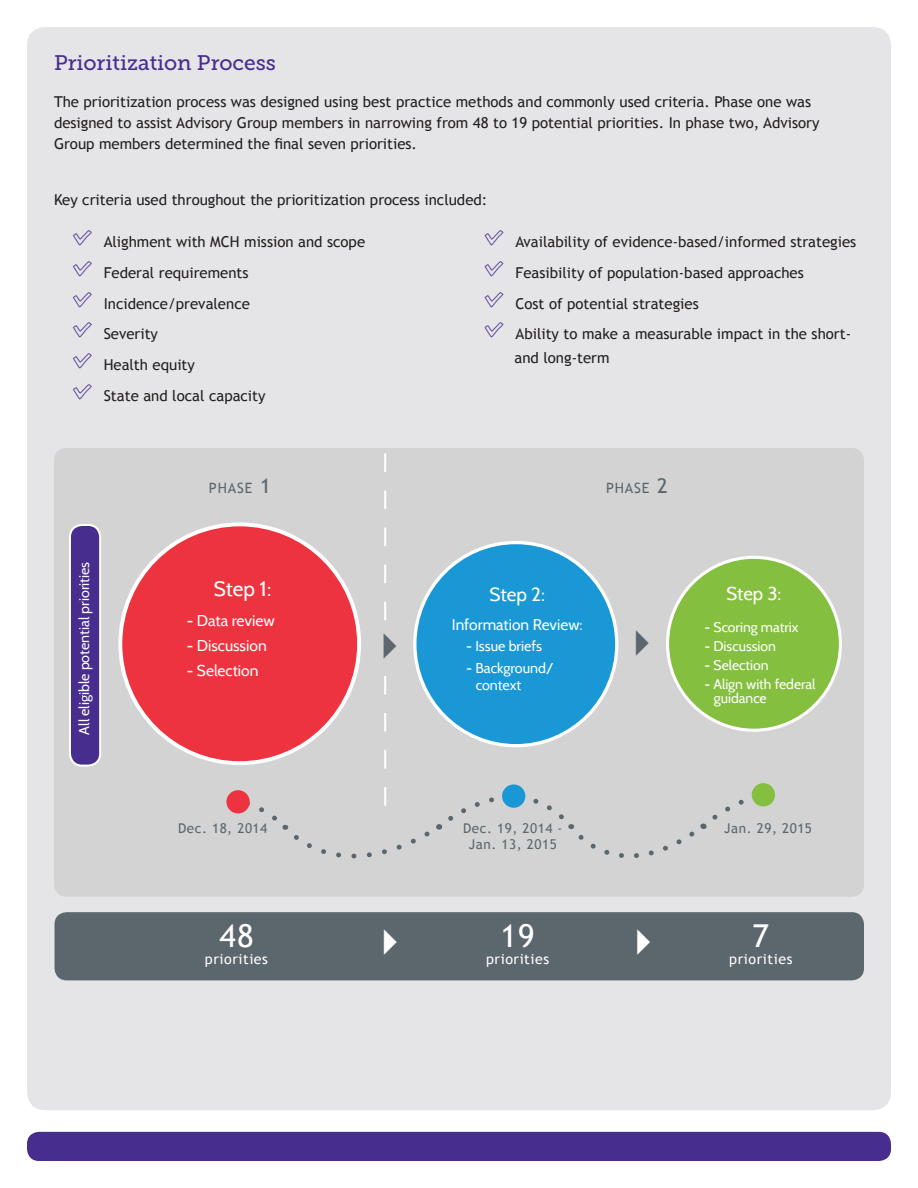
<style>
.page{position:relative;width:918px;height:1188px;background:#fff}
.page>*{position:absolute;margin:0;border:0;box-sizing:border-box;transform-origin:0 0}
.t1{font:31.5px "Trebuchet MS";color:#fff}
.t2{font:21px "Museo Slab 500";color:#472d8e}
.t3{font:20.85px "Cabin";color:#fff}
.t4{font:19.05px "Cabin";color:#fff}
.t5{font:18.6px "Cabin";color:#fff}
.t6{font:15.6px "Cabin";color:#fff}
.t7{font:15.45px "Cabin";color:#fff}
.t8{font:15px/21px "Trebuchet MS";color:#231f20}
.t9{font:14.25px/17.1px "Cabin";color:#fff}
.t10{font:14.25px "Trebuchet MS";letter-spacing:.04em;color:#fff}
.t11{font:14.25px "Trebuchet MS";letter-spacing:.055em;color:#5c666d}
.t12{font:13.95px "Cabin";color:#fff}
.t13{font:13.5px/16.2px "Trebuchet MS";letter-spacing:.04em;color:#5c666d;text-align:center}
.s1{font-size:20.4px}
</style>
<div class="page">
<div style="left:27px;top:27px;width:864px;height:1083px;background:#e5e5e7;border-radius:18px"></div>
<div style="left:27px;top:1132px;width:864px;height:29px;background:#472d8e;border-radius:12px"></div>
<div style="left:54px;top:448px;width:810px;height:449px;background:#d2d3d2;border-radius:12px"></div>
<div style="left:70px;top:525px;width:30px;height:241px;background:#472d8e;border-radius:12px"></div>
<div style="left:69px;top:524px;width:32px;height:243px;border:2px solid #fff;border-radius:12px"></div>
<div style="left:55px;top:912px;width:809px;height:68px;background:#5c666d;border-radius:12px"></div>
<svg style="left:131px;top:453px;width:711px;height:406px"></svg>
<p class="t2" style="left:54px;top:51px;width:224px">Prioritization Process</p>
<p class="t8" style="left:54px;top:92px;width:767px">The prioritization process was designed using best practice methods and commonly used criteria. Phase one was designed to assist Advisory Group members in narrowing from 48 to 19 potential priorities. In phase two, Advisory<br>Group members determined the final seven priorities.</p>
<p class="t8" style="left:54px;top:189px;width:435px">Key criteria used throughout the prioritization process included:</p>
<p class="t8" style="left:104px;top:232px;width:263px">Alighment with MCH mission and scope</p>
<p class="t8" style="left:104px;top:262px;width:146px">Federal requirements</p>
<p class="t8" style="left:104px;top:293px;width:148px">Incidence/prevalence</p>
<p class="t8" style="left:104px;top:324px;width:56px">Severity</p>
<p class="t8" style="left:104px;top:355px;width:93px">Health equity</p>
<p class="t8" style="left:104px;top:385px;width:163px">State and local capacity</p>
<p class="t8" style="left:516px;top:232px;width:342px">Availability of evidence-based/informed strategies</p>
<p class="t8" style="left:516px;top:262px;width:290px">Feasibility of population-based approaches</p>
<p class="t8" style="left:516px;top:293px;width:185px">Cost of potential strategies</p>
<p class="t8" style="left:515px;top:322px;width:338px;line-height:24px">Ability to make a measurable impact in the short&shy;and long-term</p>
<p class="t9" style="left:75px;top:735px;width:174px;rotate:-90deg">All eligible potential priorities</p>
<p class="t11" style="left:209px;top:480px;width:63px">PHASE <span class="s1">1</span></p>
<p class="t11" style="left:606px;top:480px;width:63px">PHASE <span class="s1">2</span></p>
<p class="t3" style="left:214px;top:576px;width:59px">Step 1:</p>
<p class="t6" style="left:187px;top:611px;width:90px">- Data review</p>
<p class="t6" style="left:187px;top:636px;width:82px">- Discussion</p>
<p class="t6" style="left:187px;top:661px;width:73px">- Selection</p>
<p class="t4" style="left:490px;top:583px;width:57px">Step 2:</p>
<p class="t7" style="left:452px;top:615px;width:132px">Information Review:</p>
<p class="t9" style="left:466px;top:637px;width:78px">- Issue briefs</p>
<p class="t9" style="left:476px;top:660px;width:79px;text-indent:-10px">- Background/ context</p>
<p class="t5" style="left:727px;top:582px;width:56px">Step 3:</p>
<p class="t12" style="left:705px;top:618px;width:96px">- Scoring matrix</p>
<p class="t12" style="left:705px;top:638px;width:73px">- Discussion</p>
<p class="t12" style="left:705px;top:657px;width:66px">- Selection</p>
<p class="t12" style="left:705px;top:676px;width:113px">- Align with federal</p>
<p class="t12" style="left:714px;top:690px;width:54px">guidance</p>
<p class="t13" style="left:178px;top:820px;width:91px">Dec. 18, 2014</p>
<p class="t13" style="left:463px;top:820px;width:101px">Dec. 19, 2014 -<br>Jan. 13, 2015</p>
<p class="t13" style="left:724px;top:820px;width:89px">Jan. 29, 2015</p>
<p class="t1" style="left:219px;top:917px;width:36px">48</p>
<p class="t10" style="left:205px;top:951px;width:65px">priorities</p>
<p class="t1" style="left:501px;top:917px;width:36px">19</p>
<p class="t10" style="left:486px;top:951px;width:65px">priorities</p>
<p class="t1" style="left:753px;top:917px;width:18px">7</p>
<p class="t10" style="left:729px;top:951px;width:65px">priorities</p>
</div>
